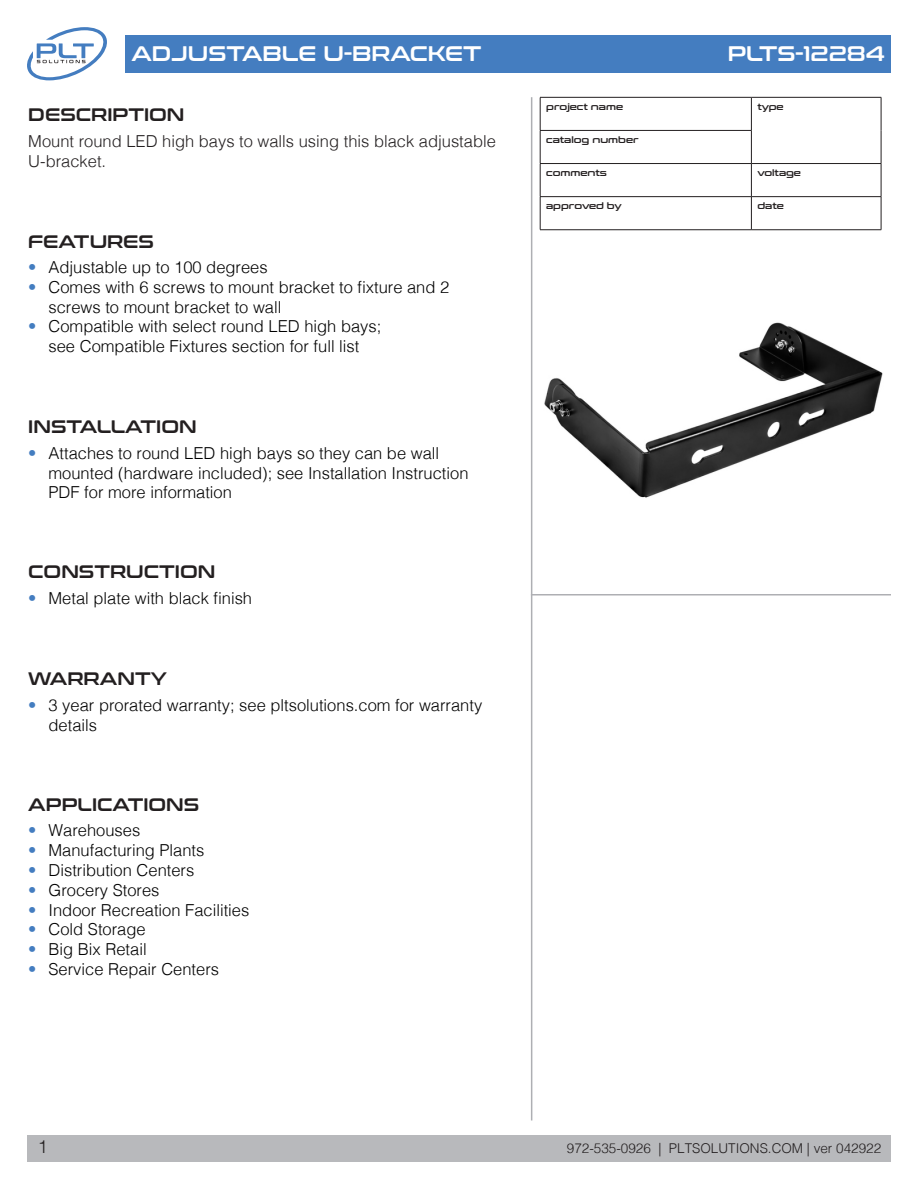
<style>
.page{position:relative;width:918px;height:1188px;background:#fff}
.page>*{position:absolute;margin:0;border:0;box-sizing:border-box;transform-origin:0 0}
.t1{font:21px "Conthrax Sb";color:#fff}
.t2{font:18px "Conthrax Sb";color:#231f20}
.t3{font:300 18px "Helvetica";color:#231f20}
.t4{font:300 16.5px/19.8px "Helvetica";color:#000}
.PLT_Body{font:300 16.5px/19.8px "Helvetica";color:#231f20}
.t5{font:300 13.5px "Helvetica";color:#231f20}
.t6{font:9px "Conthrax Sb";color:#231f20}
.s1{color:#447dc0}
</style>
<div class="page">
<div style="left:27px;top:1135px;width:864px;height:27px;background:#b8b9bc"></div>
<svg style="left:27px;top:27px;width:80px;height:54px"></svg>
<div style="left:125px;top:35px;width:766px;height:37px;background:#447dc0"></div>
<hr style="left:531px;top:97px;width:1px;height:1023px;background:#aeafb3">
<hr style="left:540px;top:97px;width:211px;height:1px;background:#231f20">
<hr style="left:540px;top:98px;width:1px;height:32px;background:#231f20">
<hr style="left:751px;top:97px;width:130px;height:1px;background:#231f20">
<hr style="left:751px;top:98px;width:1px;height:32px;background:#231f20">
<hr style="left:881px;top:98px;width:1px;height:32px;background:#231f20">
<hr style="left:540px;top:130px;width:212px;height:1px;background:#231f20">
<hr style="left:540px;top:131px;width:1px;height:32px;background:#231f20">
<hr style="left:751px;top:131px;width:1px;height:32px;background:#231f20">
<hr style="left:881px;top:130px;width:1px;height:33px;background:#231f20">
<hr style="left:540px;top:163px;width:211px;height:1px;background:#231f20">
<hr style="left:540px;top:164px;width:1px;height:32px;background:#231f20">
<hr style="left:751px;top:163px;width:130px;height:1px;background:#231f20">
<hr style="left:751px;top:164px;width:1px;height:32px;background:#231f20">
<hr style="left:881px;top:164px;width:1px;height:32px;background:#231f20">
<hr style="left:540px;top:196px;width:211px;height:1px;background:#231f20">
<hr style="left:540px;top:197px;width:1px;height:33px;background:#231f20">
<hr style="left:751px;top:196px;width:130px;height:1px;background:#231f20">
<hr style="left:751px;top:197px;width:1px;height:33px;background:#231f20">
<hr style="left:881px;top:197px;width:1px;height:33px;background:#231f20">
<hr style="left:540px;top:229px;width:211px;height:1px;background:#231f20">
<hr style="left:751px;top:229px;width:130px;height:1px;background:#231f20">
<hr style="left:531px;top:594px;width:360px;height:2px;background:#aeafb3">
<img style="left:544px;top:322px;width:339px;height:176px">
<p class="t1" style="left:132px;top:38px;width:351px">ADJUSTABLE U-BRACKET</p>
<p class="t1" style="left:728px;top:38px;width:159px">PLTS-12284</p>
<p class="t2" style="left:28px;top:101px;width:158px">DESCRIPTION</p>
<p class="PLT_Body" style="left:28px;top:130px;width:469px">Mount round LED high bays to walls using this black adjustable<br>U-bracket.</p>
<p class="t2" style="left:28px;top:228px;width:127px">FEATURES</p>
<p class="t4" style="left:28px;top:256px;width:241px"><span class="s1">•</span> Adjustable up to 100 degrees</p>
<p class="t4" style="left:49px;top:276px;width:402px;text-indent:-20px"><span class="s1">•</span> Comes with 6 screws to mount bracket to fixture and 2 screws to mount bracket to wall</p>
<p class="t4" style="left:28px;top:315px;width:355px;text-align:center"><span class="s1">•</span> Compatible with select round LED high bays; see Compatible Fixtures section for full list</p>
<p class="t2" style="left:28px;top:413px;width:170px">INSTALLATION</p>
<p class="t4" style="left:49px;top:442px;width:421px;text-indent:-20px"><span class="s1">•</span> Attaches to round LED high bays so they can be wall mounted (hardware included); see Installation Instruction<br>PDF for more information</p>
<p class="t2" style="left:28px;top:558px;width:189px">CONSTRUCTION</p>
<p class="t4" style="left:28px;top:587px;width:225px"><span class="s1">•</span> Metal plate with black finish</p>
<p class="t2" style="left:28px;top:665px;width:140px">WARRANTY</p>
<p class="t4" style="left:49px;top:694px;width:435px;text-indent:-20px"><span class="s1">•</span> 3 year prorated warranty; see pltsolutions.com for warranty details</p>
<p class="t2" style="left:28px;top:791px;width:173px">APPLICATIONS</p>
<p class="t4" style="left:28px;top:819px;width:113px"><span class="s1">•</span> Warehouses</p>
<p class="t4" style="left:28px;top:839px;width:178px"><span class="s1">•</span> Manufacturing Plants</p>
<p class="t4" style="left:28px;top:859px;width:168px"><span class="s1">•</span> Distribution Centers</p>
<p class="t4" style="left:28px;top:879px;width:133px"><span class="s1">•</span> Grocery Stores</p>
<p class="t4" style="left:28px;top:899px;width:223px"><span class="s1">•</span> Indoor Recreation Facilities</p>
<p class="t4" style="left:28px;top:918px;width:119px"><span class="s1">•</span> Cold Storage</p>
<p class="t4" style="left:28px;top:938px;width:120px"><span class="s1">•</span> Big Bix Retail</p>
<p class="t4" style="left:28px;top:958px;width:192px"><span class="s1">•</span> Service Repair Centers</p>
<p class="t6" style="left:546px;top:100px;width:78px">project name</p>
<p class="t6" style="left:757px;top:100px;width:28px">type</p>
<p class="t6" style="left:546px;top:133px;width:94px">catalog number</p>
<p class="t6" style="left:546px;top:166px;width:62px">comments</p>
<p class="t6" style="left:757px;top:166px;width:45px">voltage</p>
<p class="t6" style="left:546px;top:199px;width:77px">approved by</p>
<p class="t6" style="left:757px;top:199px;width:28px">date</p>
<p class="t3" style="left:38px;top:1132px;width:12px">1</p>
<p class="t5" style="left:567px;top:1137px;width:316px">972-535-0926 | PLTSOLUTIONS.COM | ver 042922</p>
</div>
